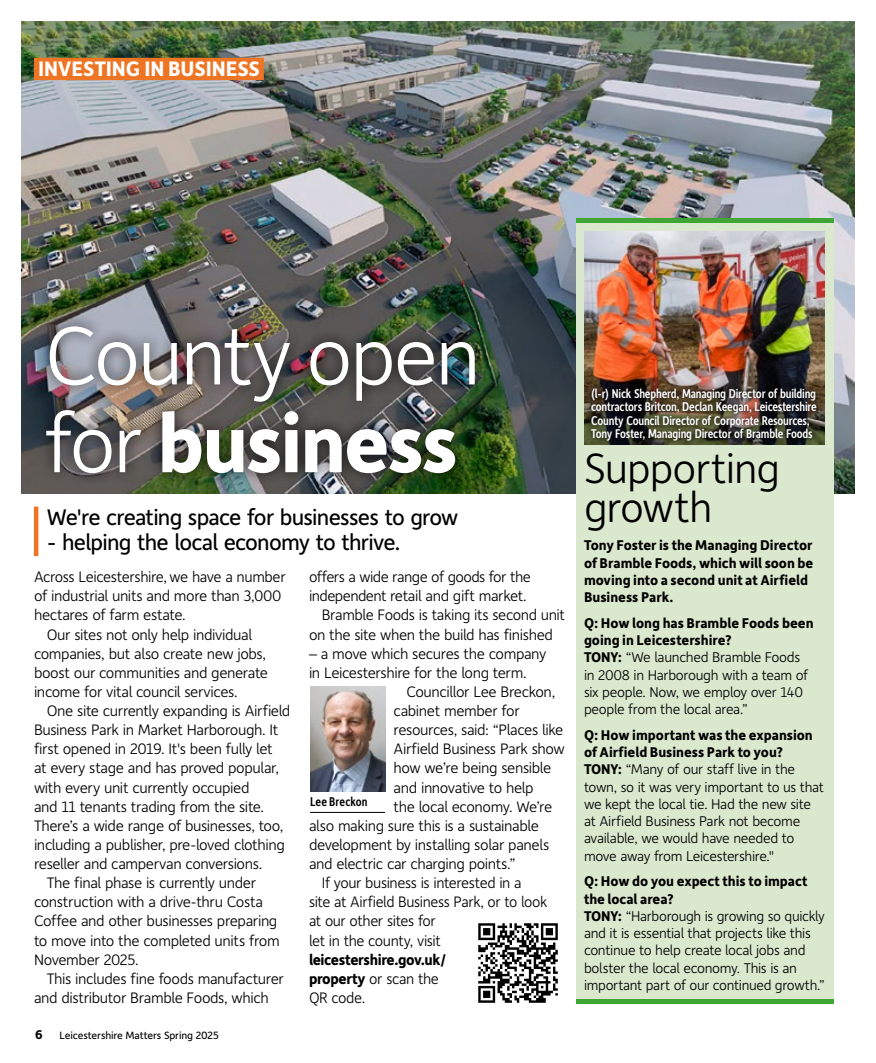
<style>
.page{position:relative;width:876px;height:1063px;background:#fff}
.page>*{position:absolute;margin:0;border:0;box-sizing:border-box;transform-origin:0 0}
.Heading_-_Depot{font:300 87.75px/87.8px "Depot New";letter-spacing:-.03em;color:#fff}
.Heading_-_Depot-2{font:300 45px/39px "Depot New";letter-spacing:-.025em;color:#000}
.Intro_para_W0727{font:24px "Depot New";letter-spacing:-.03em;color:#000}
.Page_heading_in_orange_bar{font:700 22.35px "Depot New";color:#fff}
.Body_W0727{font:300 16.2px/19.2px "Depot New";letter-spacing:-.025em;color:#000}
.Body_Intro_W0727{font:300 16.2px/19.2px "Depot New";letter-spacing:-.025em;color:#000}
.Body_Intro_W0727-2{font:300 15px/17.2px "Depot New";letter-spacing:-.025em;color:#000}
.Small_heading_W0727{font:700 15px/17.2px "Depot New";color:#000}
.t1{font:500 13.5px/13.5px "Depot New Condensed";letter-spacing:-.015em;color:#fff}
.Councillor_name{font:500 13.5px "Depot New Condensed";letter-spacing:.01em;color:#000}
.t2{font:11.25px "Depot New";letter-spacing:-.01em;color:#000}
.s1{font-weight:700}
.s2{font-weight:700;font-size:13.5px}
</style>
<div class="page">
<img style="left:21px;top:21px;width:834px;height:472px">
<div style="left:576px;top:219px;width:257px;height:784px;background:#dae8ce"></div>
<hr style="left:576px;top:999px;width:257px;height:4px;background:#3fa535">
<hr style="left:576px;top:219px;width:257px;height:4px;background:#3fa535">
<hr style="left:34px;top:507px;width:4px;height:49px;background:#ee7523">
<img style="left:310px;top:687px;width:75px;height:104px">
<hr style="left:310px;top:812px;width:75px;height:1px;background:#000">
<div style="left:34px;top:58px;width:230px;height:22px;background:#ee7523"></div>
<div style="left:33px;top:312px;width:455px;height:174px;background:#000;opacity:.75"></div>
<img style="left:585px;top:232px;width:240px;height:213px">
<img style="left:585px;top:382px;width:238px;height:63px">
<svg style="left:478px;top:923px;width:80px;height:80px"></svg>
<p class="Page_heading_in_orange_bar" style="left:38px;top:54px;width:223px">INVESTING IN BUSINESS</p>
<p class="Heading_-_Depot" style="left:45px;top:308px;width:438px">County open for <span class="s1">business</span></p>
<p class="Intro_para_W0727" style="left:47px;top:501px;width:413px">We're creating space for businesses to grow</p>
<p class="Intro_para_W0727" style="left:47px;top:527px;width:355px">- helping the local economy to thrive.</p>
<p class="Body_Intro_W0727" style="left:34px;top:567px;width:253px">Across Leicestershire, we have a number of industrial units and more than 3,000 hectares of farm estate.</p>
<p class="Body_W0727" style="left:34px;top:624px;width:236px;text-indent:13px">Our sites not only help individual companies, but also create new jobs, boost our communities and generate income for vital council services.</p>
<p class="Body_W0727" style="left:34px;top:700px;width:258px;text-indent:13px">One site currently expanding is Airfield Business Park in Market Harborough. It first opened in 2019. It's been fully let<br>at every stage and has proved popular, with every unit currently occupied<br>and 11 tenants trading from the site.<br>There’s a wide range of businesses, too, including a publisher, pre-loved clothing reseller and campervan conversions.</p>
<p class="Body_W0727" style="left:34px;top:873px;width:247px;text-indent:13px">The final phase is currently under construction with a drive-thru Costa<br>Coffee and other businesses preparing to move into the completed units from<br>November 2025.</p>
<p class="Body_W0727" style="left:34px;top:968px;width:251px;text-indent:13px">This includes fine foods manufacturer and distributor Bramble Foods, which</p>
<p class="Body_W0727" style="left:309px;top:567px;width:223px">offers a wide range of goods for the independent retail and gift market.</p>
<p class="Body_W0727" style="left:309px;top:605px;width:258px;text-indent:13px">Bramble Foods is taking its second unit on the site when the build has finished</p>
<p class="Body_W0727" style="left:309px;top:643px;width:239px">– a move which secures the company in Leicestershire for the long term.</p>
<p class="Body_W0727" style="left:406px;top:681px;width:150px">Councillor Lee Breckon,</p>
<p class="Body_W0727" style="left:394px;top:700px;width:128px">cabinet member for</p>
<p class="Body_W0727" style="left:394px;top:720px;width:171px">resources, said: “Places like</p>
<p class="Body_W0727" style="left:394px;top:739px;width:173px">Airfield Business Park show</p>
<p class="Body_W0727" style="left:394px;top:758px;width:159px">how we’re being sensible</p>
<p class="Body_W0727" style="left:394px;top:777px;width:142px">and innovative to help</p>
<p class="Body_W0727" style="left:394px;top:796px;width:160px">the local economy. We’re</p>
<p class="Body_W0727" style="left:309px;top:815px;width:231px">also making sure this is a sustainable</p>
<p class="Body_W0727" style="left:309px;top:834px;width:242px">development by installing solar panels</p>
<p class="Body_W0727" style="left:309px;top:853px;width:208px">and electric car charging points.”</p>
<p class="Body_W0727" style="left:309px;top:873px;width:240px;text-indent:13px">If your business is interested in a<br>site at Airfield Business Park, or to look at our other sites for<br>let in the county, visit <span class="s1">leicestershire.gov.uk/<br>property</span> or scan the<br>QR code.</p>
<p class="Councillor_name" style="left:310px;top:792px;width:59px">Lee Breckon</p>
<p class="t2" style="left:35px;top:1028px;width:185px"><span class="s2">6</span> Leicestershire Matters Spring 2025</p>
<p class="t1" style="left:591px;top:386px;width:227px">(l-r) Nick Shepherd, Managing Director of building contractors Britcon, Declan Keegan, Leicestershire County Council Director of Corporate Resources, Tony Foster, Managing Director of Bramble Foods</p>
<p class="Heading_-_Depot-2" style="left:584px;top:446px;width:198px">Supporting growth</p>
<p class="Small_heading_W0727" style="left:584px;top:536px;width:231px">Tony Foster is the Managing Director of Bramble Foods, which will soon be moving into a second unit at Airfield<br>Business Park.</p>
<p class="Small_heading_W0727" style="left:584px;top:614px;width:231px">Q: How long has Bramble Foods been going in Leicestershire?</p>
<p class="Body_Intro_W0727-2" style="left:584px;top:648px;width:226px"><span class="s1">TONY:</span> “We launched Bramble Foods in 2008 in Harborough with a team of six people. Now, we employ over 140 people from the local area.”</p>
<p class="Small_heading_W0727" style="left:584px;top:726px;width:230px">Q: How important was the expansion of Airfield Business Park to you?</p>
<p class="Body_Intro_W0727-2" style="left:584px;top:760px;width:242px"><span class="s1">TONY:</span> “Many of our staff live in the town, so it was very important to us that we kept the local tie. Had the new site at Airfield Business Park not become available, we would have needed to move away from Leicestershire."</p>
<p class="Small_heading_W0727" style="left:584px;top:872px;width:225px">Q: How do you expect this to impact the local area?</p>
<p class="Body_Intro_W0727-2" style="left:584px;top:907px;width:242px"><span class="s1">TONY:</span> “Harborough is growing so quickly and it is essential that projects like this continue to help create local jobs and bolster the local economy. This is an important part of our continued growth.”</p>
</div>
